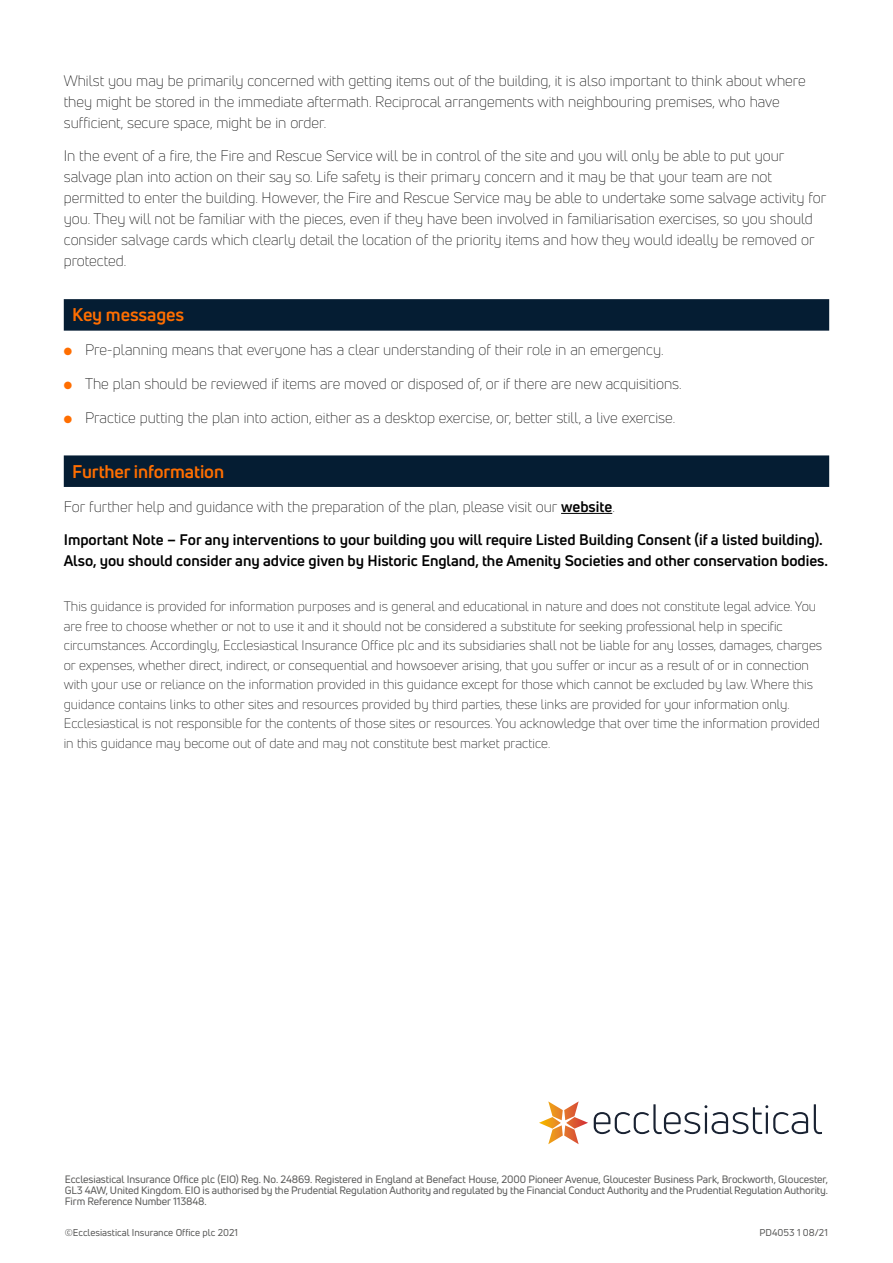
<style>
.page{position:relative;width:893px;height:1263px;background:#fff}
.page>*{position:absolute;margin:0;border:0;box-sizing:border-box;transform-origin:0 0}
.t1{font:700 18px "Uni Neue";letter-spacing:-.005em;color:#ff6e00}
.t2{font:300 15px/21px "Uni Neue";color:#000}
.t3{font:700 15px/21px "Uni Neue";letter-spacing:-.005em;color:#000}
.t4{font:300 13.5px/19.5px "Uni Neue";color:#000}
.t5{font:10.5px/11.2px "Uni Neue";letter-spacing:-.01em;color:#575756;text-align:justify}
.t6{font:9.75px "Uni Neue";color:#575756}
.s1{color:#ff6e00}
.s2{font-weight:700}
</style>
<div class="page">
<div style="left:64px;top:455px;width:765px;height:32px;background:#051d33"></div>
<div style="left:64px;top:299px;width:765px;height:32px;background:#051d33"></div>
<hr style="left:561px;top:513px;width:51px;height:1px;background:#000">
<svg style="left:594px;top:1104px;width:228px;height:30px"></svg>
<svg style="left:539px;top:1101px;width:49px;height:43px"></svg>
<p class="t2" style="left:64px;top:70px;width:743px">Whilst you may be primarily concerned with getting items out of the building, it is also important to think about where they might be stored in the immediate aftermath. Reciprocal arrangements with neighbouring premises, who have sufficient, secure space, might be in order.</p>
<p class="t2" style="left:64px;top:145px;width:764px">In the event of a fire, the Fire and Rescue Service will be in control of the site and you will only be able to put your salvage plan into action on their say so. Life safety is their primary concern and it may be that your team are not permitted to enter the building. However, the Fire and Rescue Service may be able to undertake some salvage activity for you. They will not be familiar with the pieces, even if they have been involved in familiarisation exercises, so you should consider salvage cards which clearly detail the location of the priority items and how they would ideally be removed or protected.</p>
<h4 class="t1" style="left:72px;top:304px;width:113px">Key messages</h4>
<p class="t2" style="left:64px;top:339px;width:601px"><span class="s1">●</span> Pre-planning means that everyone has a clear understanding of their role in an emergency.</p>
<p class="t2" style="left:64px;top:373px;width:619px"><span class="s1">●</span> The plan should be reviewed if items are moved or disposed of, or if there are new acquisitions.</p>
<p class="t2" style="left:64px;top:407px;width:613px"><span class="s1">●</span> Practice putting the plan into action, either as a desktop exercise, or, better still, a live exercise.</p>
<h4 class="t1" style="left:72px;top:460px;width:153px">Further information</h4>
<p class="t2" style="left:64px;top:495px;width:553px">For further help and guidance with the preparation of the plan, please visit our <span class="s2">website</span>.</p>
<h5 class="t3" style="left:64px;top:529px;width:766px">Important Note – For any interventions to your building you will require Listed Building Consent (if a listed building).<br>Also, you should consider any advice given by Historic England, the Amenity Societies and other conservation bodies.</h5>
<p class="t4" style="left:64px;top:597px;width:760px">This guidance is provided for information purposes and is general and educational in nature and does not constitute legal advice. You are free to choose whether or not to use it and it should not be considered a substitute for seeking professional help in specific circumstances. Accordingly, Ecclesiastical Insurance Office plc and its subsidiaries shall not be liable for any losses, damages, charges or expenses, whether direct, indirect, or consequential and howsoever arising, that you suffer or incur as a result of or in connection with your use or reliance on the information provided in this guidance except for those which cannot be excluded by law. Where this guidance contains links to other sites and resources provided by third parties, these links are provided for your information only.<br>Ecclesiastical is not responsible for the contents of those sites or resources. You acknowledge that over time the information provided in this guidance may become out of date and may not constitute best market practice.</p>
<p class="t5" style="left:65px;top:1173px;width:765px">Ecclesiastical Insurance Office plc (EIO) Reg. No. 24869. Registered in England at Benefact House, 2000 Pioneer Avenue, Gloucester Business Park, Brockworth, Gloucester, GL3 4AW, United Kingdom. EIO is authorised by the Prudential Regulation Authority and regulated by the Financial Conduct Authority and the Prudential Regulation Authority.<br>Firm Reference Number 113848.</p>
<p class="t6" style="left:65px;top:1226px;width:175px">©Ecclesiastical Insurance Office plc 2021</p>
<p class="t6" style="left:759px;top:1226px;width:70px">PD4053 1 08/21</p>
</div>
